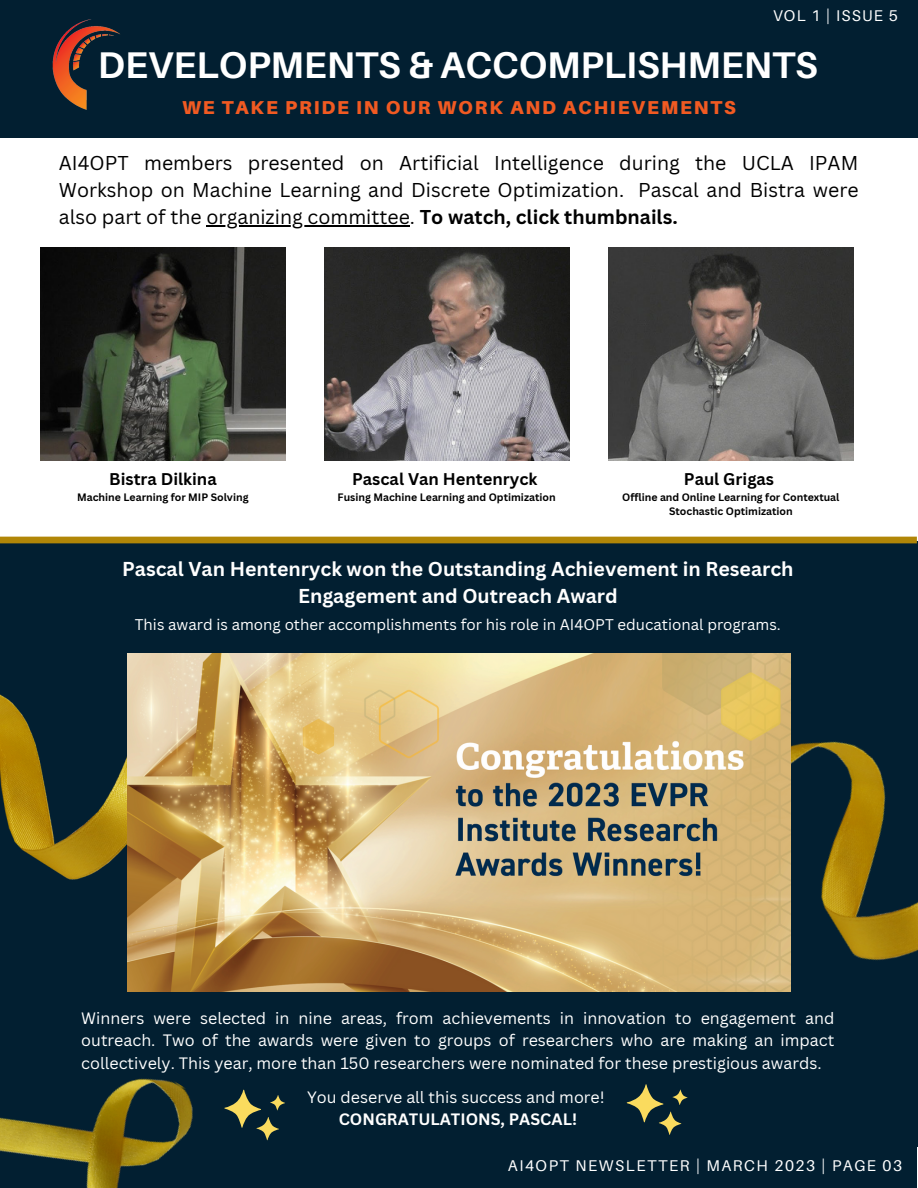
<style>
.page{position:relative;width:918px;height:1188px;background:#fff}
.page>*{position:absolute;margin:0;border:0;box-sizing:border-box;transform-origin:0 0}
.t1{font:700 37.2px "Aileron";color:#fff}
.t2{font:700 19.65px/27.2px "Canva Sans";color:#fff;text-align:center}
.t3{font:19.5px/27px "Canva Sans";color:#000;text-align:justify}
.t4{font:900 18.75px "Aileron";letter-spacing:.1em;color:#f15a22}
.t5{font:700 16.5px "Canva Sans";color:#000}
.t6{font:16.05px/22.4px "Canva Sans";color:#fff;text-align:justify}
.t7{font:700 16.05px "Canva Sans";color:#fff}
.t8{font:15.6px "Aileron";letter-spacing:.1em;color:#fff}
.t9{font:15.6px "Aileron";letter-spacing:.08em;color:#fff}
.t10{font:15.15px "Canva Sans";color:#fff}
.t11{font:700 10.5px/14px "Canva Sans";color:#000;text-align:center}
.s1{font-weight:700}
</style>
<div class="page">
<div style="left:0;top:0;width:918px;height:138px;background:#021f31"></div>
<img style="left:52px;top:19px;width:68px;height:91px">
<div style="left:0;top:1144px;width:917px;height:43px;background:#021f31"></div>
<div style="left:0;top:541px;width:918px;height:606px;background:#021f31"></div>
<img style="left:565px;top:653px;width:353px;height:450px">
<img style="left:0;top:667px;width:128px;height:215px">
<img style="left:128px;top:654px;width:662px;height:337px">
<img style="left:41px;top:248px;width:245px;height:212px">
<img style="left:324px;top:248px;width:246px;height:212px">
<img style="left:609px;top:248px;width:245px;height:212px">
<svg style="left:627px;top:1084px;width:60px;height:51px"></svg>
<img style="left:0;top:975px;width:509px;height:213px">
<hr style="left:207px;top:225px;width:203px;height:1px;background:#000">
<div style="left:0;top:537px;width:917px;height:6px;background:#b18607"></div>
<p class="t9" style="left:773px;top:6px;width:126px">VOL 1 | ISSUE 5</p>
<h1 class="t1" style="left:98px;top:42px;width:721px">DEVELOPMENTS &amp; ACCOMPLISHMENTS</h1>
<p class="t4" style="left:182px;top:95px;width:555px">WE TAKE PRIDE IN OUR WORK AND ACHIEVEMENTS</p>
<p class="t3" style="left:59px;top:149px;width:801px">AI4OPT members presented on Artificial Intelligence during the UCLA IPAM Workshop on Machine Learning and Discrete Optimization. Pascal and Bistra were also part of the organizing committee. <span class="s1">To watch, click thumbnails.</span></p>
<p class="t5" style="left:109px;top:467px;width:109px">Bistra Dilkina</p>
<p class="t11" style="left:77px;top:490px;width:173px">Machine Learning for MIP Solving</p>
<p class="t5" style="left:352px;top:467px;width:187px">Pascal Van Hentenryck</p>
<p class="t11" style="left:338px;top:490px;width:219px">Fusing Machine Learning and Optimization</p>
<p class="t5" style="left:684px;top:467px;width:92px">Paul Grigas</p>
<p class="t11" style="left:622px;top:490px;width:219px">Offline and Online Learning for Contextual<br>Stochastic Optimization</p>
<p class="t2" style="left:122px;top:555px;width:673px">Pascal Van Hentenryck won the Outstanding Achievement in Research<br>Engagement and Outreach Award</p>
<p class="t10" style="left:135px;top:613px;width:648px">This award is among other accomplishments for his role in AI4OPT educational programs.</p>
<p class="t6" style="left:81px;top:1007px;width:755px">Winners were selected in nine areas, from achievements in innovation to engagement and outreach. Two of the awards were given to groups of researchers who are making an impact collectively. This year, more than 150 researchers were nominated for these prestigious awards.</p>
<p class="t6" style="left:307px;top:1086px;width:299px">You deserve all this success and more!</p>
<p class="t7" style="left:339px;top:1108px;width:240px">CONGRATULATIONS, PASCAL!</p>
<p class="t8" style="left:508px;top:1156px;width:396px">AI4OPT NEWSLETTER | MARCH 2023 | PAGE 03</p>
</div>
